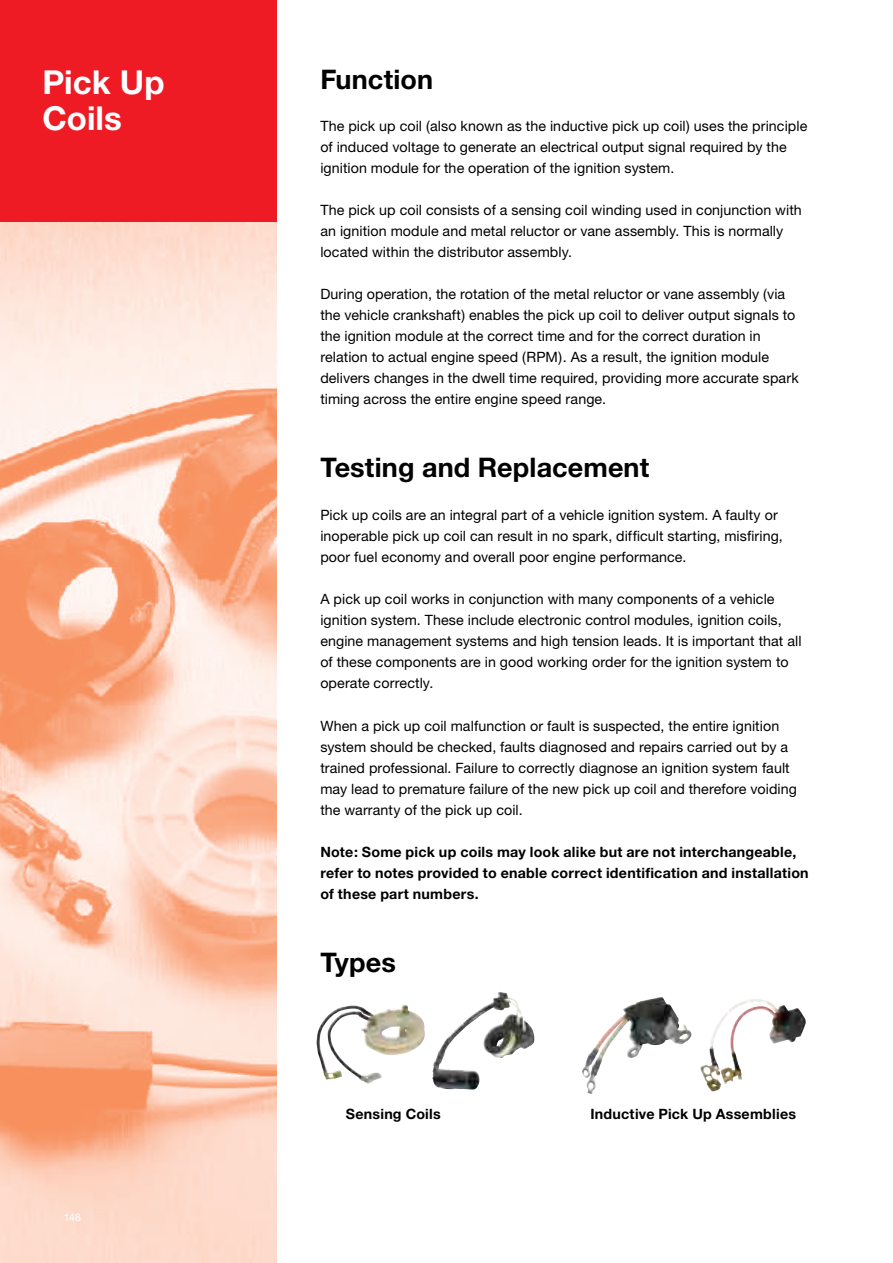
<style>
.page{position:relative;width:893px;height:1263px;background:#fff}
.page>*{position:absolute;margin:0;border:0;box-sizing:border-box;transform-origin:0 0}
.t1{font:700 33px/36px "Helvetica Neue";color:#fff}
.t2{font:700 27px "Helvetica Neue";letter-spacing:.005em;color:#000}
.t3{font:14.25px/21px "Helvetica Neue";letter-spacing:.005em;color:#000}
.t4{font:700 14.25px/21px "Helvetica Neue";letter-spacing:.015em;color:#000}
.t5{font:10.5px "Helvetica Neue";color:#fff}
</style>
<div class="page">
<img style="left:0;top:221px;width:276px;height:1042px">
<div style="left:0;top:0;width:276px;height:221px;background:#ee1b25"></div>
<img style="left:316px;top:1005px;width:88px;height:79px">
<img style="left:582px;top:998px;width:73px;height:96px">
<img style="left:700px;top:999px;width:76px;height:92px">
<img style="left:432px;top:992px;width:85px;height:97px">
<p class="t1" style="left:43px;top:63px;width:124px">Pick Up<br>Coils</p>
<p class="t5" style="left:64px;top:1211px;width:19px">148</p>
<p class="t2" style="left:320px;top:63px;width:114px">Function</p>
<p class="t3" style="left:320px;top:115px;width:488px">The pick up coil (also known as the inductive pick up coil) uses the principle of induced voltage to generate an electrical output signal required by the ignition module for the operation of the ignition system.</p>
<p class="t3" style="left:320px;top:199px;width:483px">The pick up coil consists of a sensing coil winding used in conjunction with an ignition module and metal reluctor or vane assembly. This is normally located within the distributor assembly.</p>
<p class="t3" style="left:320px;top:283px;width:480px">During operation, the rotation of the metal reluctor or vane assembly (via the vehicle crankshaft) enables the pick up coil to deliver output signals to the ignition module at the correct time and for the correct duration in relation to actual engine speed (RPM). As a result, the ignition module delivers changes in the dwell time required, providing more accurate spark timing across the entire engine speed range.</p>
<p class="t2" style="left:320px;top:451px;width:330px">Testing and Replacement</p>
<p class="t3" style="left:320px;top:504px;width:464px">Pick up coils are an integral part of a vehicle ignition system. A faulty or inoperable pick up coil can result in no spark, difficult starting, misfiring, poor fuel economy and overall poor engine performance.</p>
<p class="t3" style="left:320px;top:588px;width:483px">A pick up coil works in conjunction with many components of a vehicle ignition system. These include electronic control modules, ignition coils, engine management systems and high tension leads. It is important that all of these components are in good working order for the ignition system to operate correctly.</p>
<p class="t3" style="left:320px;top:715px;width:478px">When a pick up coil malfunction or fault is suspected, the entire ignition system should be checked, faults diagnosed and repairs carried out by a trained professional. Failure to correctly diagnose an ignition system fault may lead to premature failure of the new pick up coil and therefore voiding the warranty of the pick up coil.</p>
<p class="t4" style="left:320px;top:841px;width:490px">Note: Some pick up coils may look alike but are not interchangeable, refer to notes provided to enable correct identification and installation of these part numbers.</p>
<p class="t2" style="left:320px;top:945px;width:77px">Types</p>
<p class="t4" style="left:346px;top:1103px;width:96px">Sensing Coils</p>
<p class="t4" style="left:590px;top:1103px;width:207px">Inductive Pick Up Assemblies</p>
</div>
